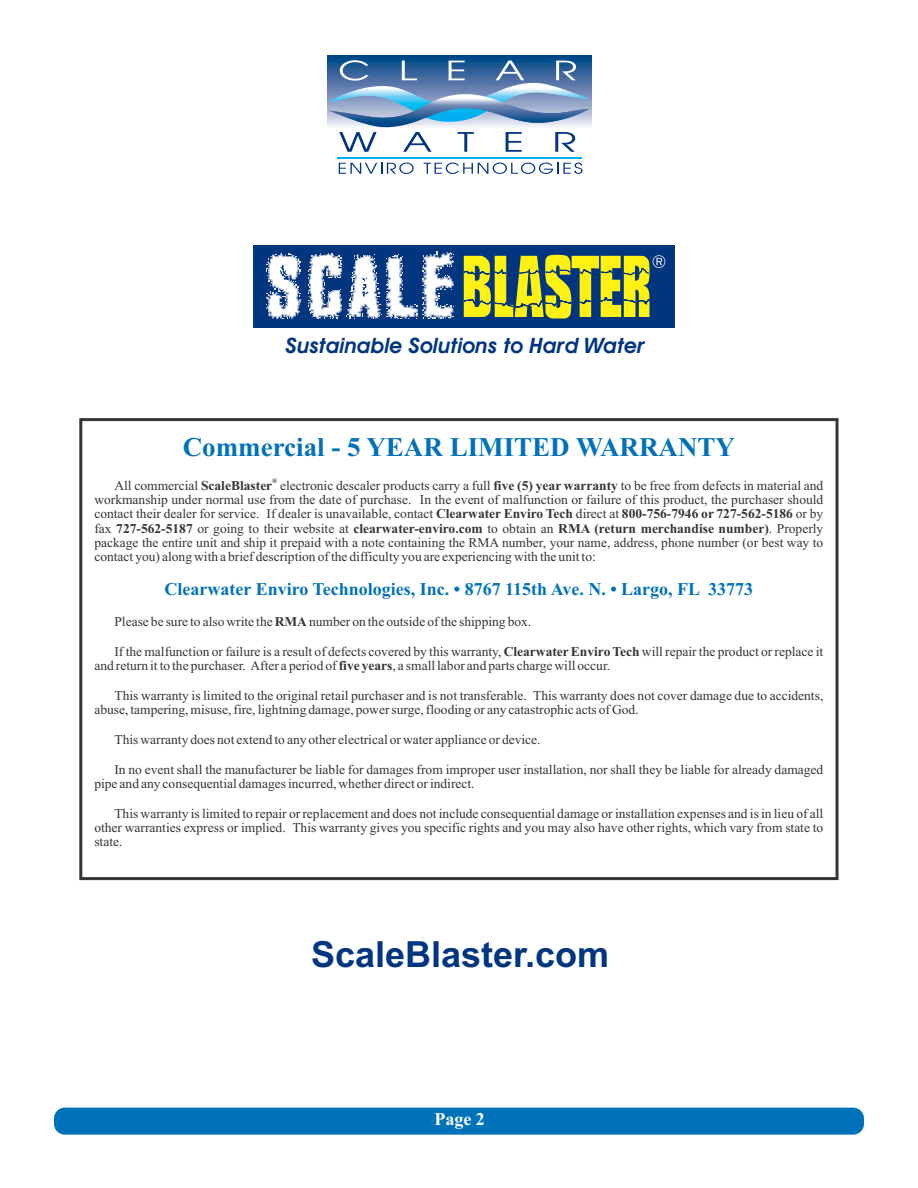
<style>
.page{position:relative;width:918px;height:1188px;background:#fff}
.page>*{position:absolute;margin:0;border:0;box-sizing:border-box;transform-origin:0 0}
.t1{font:700 36px "Arial";color:#00357f}
.t2{font:700 27px "Times New Roman";color:#0072b9}
.t3{font:italic 600 21.3px "Avant Garde IT Cby BT";color:#00357f}
.t4{font:700 18px "Times New Roman";color:#0072b9}
.t5{font:700 18px "Times New Roman";color:#fff}
.t6{font:13.5px/14.2px "Times New Roman";color:#383336}
.t7{font:700 6.75px "Times New Roman";color:#383336}
.s1{font-weight:700}
</style>
<div class="page">
<hr style="left:327px;top:55px;width:264px;height:3px;background:#004585">
<hr style="left:327px;top:58px;width:264px;height:3px;background:#004a87">
<hr style="left:327px;top:61px;width:264px;height:3px;background:#004f8c">
<hr style="left:327px;top:62px;width:264px;height:3px;background:#0a528c">
<hr style="left:327px;top:64px;width:264px;height:3px;background:#14548f">
<hr style="left:327px;top:65px;width:264px;height:3px;background:#1c5791">
<hr style="left:327px;top:67px;width:264px;height:3px;background:#245994">
<hr style="left:327px;top:68px;width:264px;height:3px;background:#295c94">
<hr style="left:327px;top:70px;width:264px;height:3px;background:#2e5c96">
<hr style="left:327px;top:71px;width:264px;height:3px;background:#336199">
<hr style="left:327px;top:73px;width:264px;height:3px;background:#38639c">
<hr style="left:327px;top:74px;width:264px;height:3px;background:#3d669e">
<hr style="left:327px;top:76px;width:264px;height:3px;background:#42699e">
<hr style="left:327px;top:77px;width:264px;height:3px;background:#476ba1">
<hr style="left:327px;top:79px;width:264px;height:3px;background:#4d6ea3">
<hr style="left:327px;top:82px;width:264px;height:3px;background:#5473a6">
<hr style="left:327px;top:83px;width:264px;height:3px;background:#5975a8">
<hr style="left:327px;top:85px;width:264px;height:3px;background:#5e7aab">
<hr style="left:327px;top:86px;width:264px;height:3px;background:#617db0">
<hr style="left:327px;top:88px;width:264px;height:3px;background:#6680b0">
<hr style="left:327px;top:89px;width:264px;height:3px;background:#6b82b3">
<hr style="left:327px;top:91px;width:264px;height:3px;background:#7087b5">
<hr style="left:327px;top:94px;width:264px;height:3px;background:#788fba">
<hr style="left:327px;top:95px;width:264px;height:3px;background:#7d91bd">
<hr style="left:327px;top:97px;width:264px;height:3px;background:#8294bf">
<hr style="left:327px;top:98px;width:264px;height:3px;background:#8599c2">
<hr style="left:327px;top:100px;width:264px;height:3px;background:#8c9ec4">
<hr style="left:327px;top:103px;width:264px;height:3px;background:#94a6c9">
<hr style="left:327px;top:104px;width:264px;height:3px;background:#99a8cc">
<hr style="left:327px;top:106px;width:264px;height:3px;background:#9eadcf">
<hr style="left:327px;top:107px;width:264px;height:3px;background:#a6b3d1">
<hr style="left:327px;top:109px;width:264px;height:3px;background:#abb5d4">
<hr style="left:327px;top:110px;width:264px;height:3px;background:#b0bad6">
<hr style="left:327px;top:112px;width:264px;height:3px;background:#b5bfd9">
<hr style="left:327px;top:113px;width:264px;height:3px;background:#bac2db">
<hr style="left:327px;top:115px;width:264px;height:3px;background:#bfc7de">
<hr style="left:327px;top:116px;width:264px;height:3px;background:#c7cfe3">
<hr style="left:327px;top:118px;width:264px;height:3px;background:#ccd4e6">
<hr style="left:327px;top:119px;width:264px;height:3px;background:#d1d9e8">
<hr style="left:327px;top:121px;width:264px;height:3px;background:#d9deed">
<hr style="left:327px;top:122px;width:264px;height:3px;background:#e0e3f0">
<hr style="left:327px;top:124px;width:264px;height:3px;background:#e8ebf2">
<hr style="left:327px;top:125px;width:264px;height:3px;background:#edf2f7">
<hr style="left:327px;top:127px;width:264px;height:3px;background:#f5f7fa">
<hr style="left:327px;top:128px;width:264px;height:2px;background:#fff">
<hr style="left:338px;top:157px;width:244px;height:2px;background:#00adf0">
<svg style="left:328px;top:60px;width:262px;height:92px"></svg>
<svg style="left:339px;top:163px;width:75px;height:11px"></svg>
<svg style="left:424px;top:163px;width:159px;height:11px"></svg>
<div style="left:54px;top:1108px;width:810px;height:27px;background:#0072b9;border-radius:11px"></div>
<div style="left:79px;top:418px;width:760px;height:462px;border:3px solid #383336"></div>
<div style="left:254px;top:245px;width:421px;height:83px;background:#00357f"></div>
<svg style="left:266px;top:253px;width:35px;height:66px"></svg>
<svg style="left:308px;top:251px;width:146px;height:68px"></svg>
<svg style="left:463px;top:255px;width:202px;height:64px"></svg>
<h3 class="t3" style="left:285px;top:337px;width:361px">Sustainable Solutions to Hard Water</h3>
<h2 class="t2" style="left:183px;top:438px;width:554px">Commercial - 5 YEAR LIMITED WARRANTY</h2>
<p class="t7" style="left:272px;top:479px;width:7px">®</p>
<p class="t6" style="left:94px;top:480px;width:731px;text-align:justify;text-indent:20px">All commercial <span class="s1">ScaleBlaster</span> electronic descaler products carry a full <span class="s1">five (5) year warranty</span> to be free from defects in material and workmanship under normal use from the date of purchase. In the event of malfunction or failure of this product, the purchaser should contact their dealer for service. If dealer is unavailable, contact <span class="s1">Clearwater Enviro Tech</span> direct at <span class="s1">800-756-7946 or 727-562-5186</span> or by fax <span class="s1">727-562-5187</span> or going to their website at <span class="s1">clearwater-enviro.com</span> to obtain an <span class="s1">RMA (return merchandise number)</span>. Properly package the entire unit and ship it prepaid with a note containing the RMA number, your name, address, phone number (or best way to contact you) along with a brief description of the difficulty you are experiencing with the unit to:</p>
<h3 class="t4" style="left:165px;top:583px;width:590px">Clearwater Enviro Technologies, Inc. • 8767 115th Ave. N. • Largo, FL 33773</h3>
<p class="t6" style="left:114px;top:615px;width:418px">Please be sure to also write the <span class="s1">RMA</span> number on the outside of the shipping box.</p>
<p class="t6" style="left:94px;top:645px;width:730px;text-indent:20px">If the malfunction or failure is a result of defects covered by this warranty, <span class="s1">ClearwaterEnviro Tech</span> will repair the product or replace it and return it to the purchaser. After a period of <span class="s1">five years</span>, a small labor and parts charge will occur.</p>
<p class="t6" style="left:94px;top:689px;width:731px;text-indent:20px">This warranty is limited to the original retail purchaser and is not transferable. This warranty does not cover damage due to accidents, abuse, tampering, misuse, fire, lightning damage, power surge, flooding or any catastrophic acts of God.</p>
<p class="t6" style="left:114px;top:734px;width:428px">This warranty does not extend to any other electrical or water appliance or device.</p>
<p class="t6" style="left:94px;top:763px;width:731px;text-indent:20px">In no event shall the manufacturer be liable for damages from improper user installation, nor shall they be liable for already damaged pipe and any consequential damages incurred, whether direct or indirect.</p>
<p class="t6" style="left:94px;top:808px;width:731px;text-align:justify;text-indent:20px">This warranty is limited to repair or replacement and does not include consequential damage or installation expenses and is in lieu of all other warranties express or implied. This warranty gives you specific rights and you may also have other rights, which vary from state to state.</p>
<h1 class="t1" style="left:311px;top:940px;width:300px">ScaleBlaster.com</h1>
<h3 class="t5" style="left:434px;top:1113px;width:52px">Page 2</h3>
</div>
